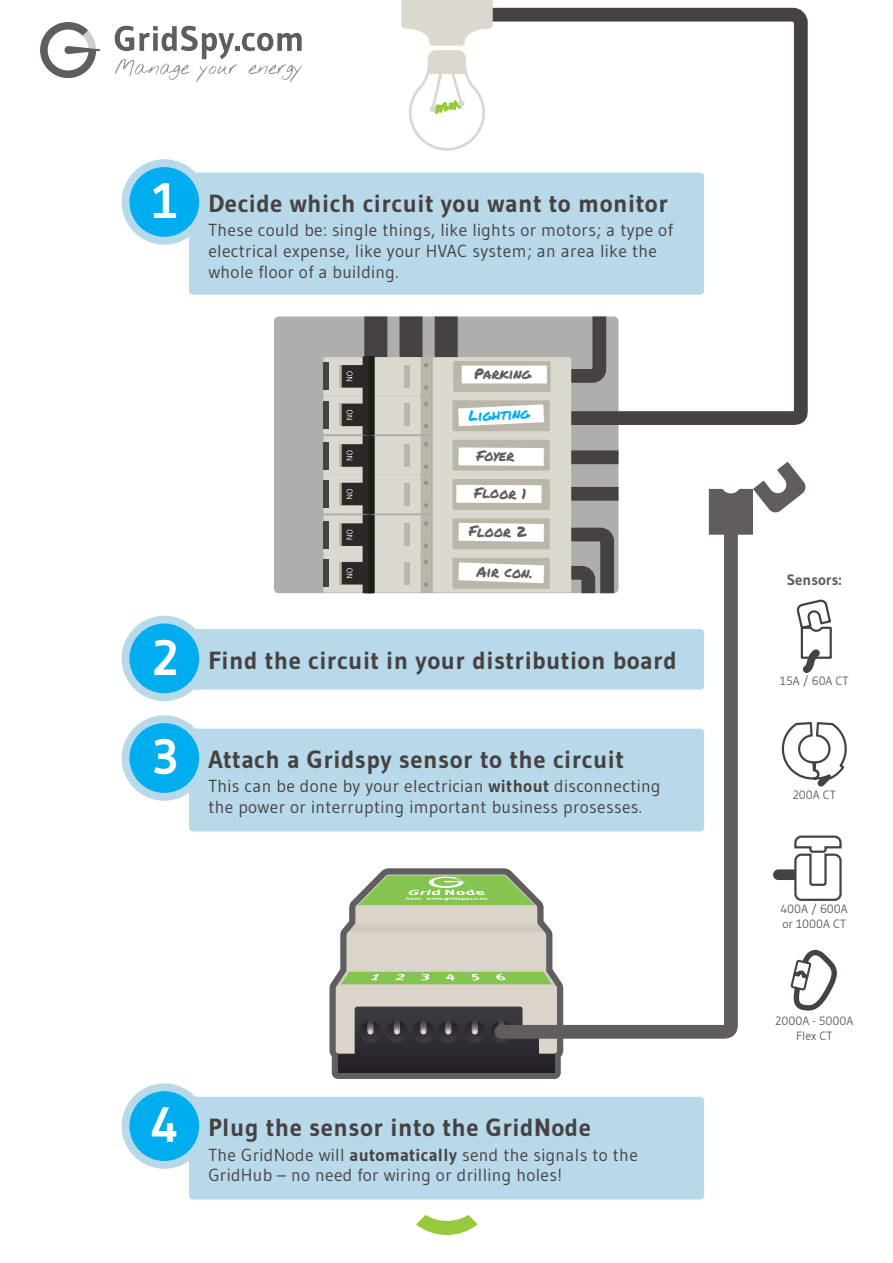
<style>
.page{position:relative;width:893px;height:1263px;background:#fff}
.page>*{position:absolute;margin:0;border:0;box-sizing:border-box;transform-origin:0 0}
.t1{font:700 24.75px "Gudea";letter-spacing:.02em;color:#474242}
.t2{font:17.4px/21px "Gudea";letter-spacing:.02em;color:#474242}
.t3{font:700 15px "Gudea";color:#615d5c}
.t4{font:14.55px "Permanent Marker";color:#615d5c}
.t5{font:14.55px "Permanent Marker";color:#00aeef}
.t6{font:12px/14.4px "Gudea";color:#615d5c}
.s1{font-size:49.5px;color:#fff}
.s2{font-weight:700}
</style>
<div class="page">
<div style="left:274px;top:316px;width:344px;height:277px;background:#b0aead;border-radius:5px"></div>
<div style="left:189px;top:173px;width:515px;height:122px;background:#b8d9e9;border-radius:4px"></div>
<svg style="left:401px;top:7px;width:407px;height:425px"></svg>
<div style="left:559px;top:450px;width:59px;height:14px;background:#474242"></div>
<div style="left:559px;top:487px;width:59px;height:14px;background:#474242"></div>
<div style="left:399px;top:316px;width:23px;height:59px;background:#474242"></div>
<div style="left:364px;top:316px;width:23px;height:59px;background:#474242"></div>
<svg style="left:401px;top:0;width:92px;height:223px"></svg>
<div style="left:122px;top:159px;width:85px;height:86px;background:#b8d9e9;border-radius:50%"></div>
<div style="left:129px;top:167px;width:70px;height:70px;background:#00aeef;border-radius:50%"></div>
<div style="left:189px;top:729px;width:515px;height:102px;background:#b8d9e9;border-radius:4px"></div>
<div style="left:122px;top:715px;width:85px;height:86px;background:#b8d9e9;border-radius:50%"></div>
<div style="left:129px;top:723px;width:70px;height:70px;background:#00aeef;border-radius:50%"></div>
<div style="left:189px;top:1097px;width:515px;height:102px;background:#b8d9e9;border-radius:4px"></div>
<div style="left:122px;top:1083px;width:85px;height:86px;background:#b8d9e9;border-radius:50%"></div>
<div style="left:129px;top:1091px;width:70px;height:70px;background:#00aeef;border-radius:50%"></div>
<div style="left:189px;top:629px;width:515px;height:61px;background:#b8d9e9;border-radius:4px"></div>
<div style="left:122px;top:616px;width:85px;height:85px;background:#b8d9e9;border-radius:50%"></div>
<div style="left:129px;top:623px;width:70px;height:70px;background:#00aeef;border-radius:50%"></div>
<div style="left:334px;top:357px;width:97px;height:39px;background:#bab6a8"></div>
<div style="left:433px;top:357px;width:138px;height:235px;background:#dad8cf"></div>
<div style="left:323px;top:357px;width:98px;height:39px;background:#dad8cf"></div>
<div style="left:453px;top:361px;width:98px;height:31px;background:#bab6a8"></div>
<div style="left:452px;top:558px;width:98px;height:31px;background:#bab6a8"></div>
<div style="left:452px;top:518px;width:98px;height:31px;background:#bab6a8"></div>
<div style="left:452px;top:479px;width:98px;height:31px;background:#bab6a8"></div>
<div style="left:452px;top:440px;width:98px;height:31px;background:#bab6a8"></div>
<div style="left:452px;top:400px;width:98px;height:31px;background:#bab6a8"></div>
<div style="left:404px;top:365px;width:5px;height:23px;background:#bab6a8"></div>
<div style="left:323px;top:363px;width:6px;height:27px;background:#474242"></div>
<div style="left:334px;top:396px;width:97px;height:38px;background:#bab6a8"></div>
<div style="left:323px;top:396px;width:98px;height:38px;background:#dad8cf"></div>
<div style="left:404px;top:404px;width:5px;height:22px;background:#bab6a8"></div>
<div style="left:323px;top:401px;width:6px;height:27px;background:#474242"></div>
<svg style="left:424px;top:402px;width:4px;height:4px"></svg>
<svg style="left:424px;top:424px;width:4px;height:4px"></svg>
<div style="left:334px;top:515px;width:97px;height:39px;background:#bab6a8"></div>
<div style="left:323px;top:515px;width:98px;height:39px;background:#dad8cf"></div>
<div style="left:404px;top:523px;width:5px;height:23px;background:#bab6a8"></div>
<div style="left:323px;top:521px;width:6px;height:27px;background:#474242"></div>
<svg style="left:424px;top:521px;width:4px;height:5px"></svg>
<svg style="left:424px;top:544px;width:4px;height:4px"></svg>
<div style="left:334px;top:554px;width:97px;height:38px;background:#bab6a8"></div>
<div style="left:323px;top:554px;width:98px;height:38px;background:#dad8cf"></div>
<div style="left:404px;top:562px;width:5px;height:22px;background:#bab6a8"></div>
<div style="left:323px;top:560px;width:6px;height:27px;background:#474242"></div>
<svg style="left:424px;top:560px;width:4px;height:4px"></svg>
<svg style="left:424px;top:582px;width:4px;height:5px"></svg>
<div style="left:334px;top:436px;width:97px;height:39px;background:#bab6a8"></div>
<div style="left:323px;top:436px;width:98px;height:39px;background:#dad8cf"></div>
<div style="left:404px;top:444px;width:5px;height:23px;background:#bab6a8"></div>
<div style="left:323px;top:442px;width:6px;height:27px;background:#474242"></div>
<svg style="left:424px;top:442px;width:4px;height:4px"></svg>
<svg style="left:424px;top:465px;width:4px;height:4px"></svg>
<div style="left:334px;top:475px;width:97px;height:38px;background:#bab6a8"></div>
<div style="left:323px;top:475px;width:98px;height:38px;background:#dad8cf"></div>
<div style="left:404px;top:483px;width:5px;height:22px;background:#bab6a8"></div>
<div style="left:323px;top:481px;width:6px;height:27px;background:#474242"></div>
<svg style="left:342px;top:356px;width:33px;height:237px"></svg>
<svg style="left:424px;top:481px;width:4px;height:4px"></svg>
<svg style="left:424px;top:503px;width:4px;height:4px"></svg>
<svg style="left:458px;top:404px;width:86px;height:22px"></svg>
<svg style="left:458px;top:447px;width:86px;height:19px"></svg>
<svg style="left:423px;top:303px;width:190px;height:87px"></svg>
<svg style="left:456px;top:485px;width:86px;height:18px"></svg>
<svg style="left:458px;top:522px;width:30px;height:72px"></svg>
<svg style="left:329px;top:868px;width:234px;height:211px;fill:#615e60"></svg>
<div style="left:338px;top:1001px;width:216px;height:72px;background:#272229"></div>
<svg style="left:336px;top:874px;width:221px;height:180px"></svg>
<svg style="left:416px;top:1215px;width:62px;height:20px"></svg>
<svg style="left:488px;top:519px;width:250px;height:526px"></svg>
<svg style="left:709px;top:462px;width:97px;height:73px"></svg>
<svg style="left:40px;top:22px;width:60px;height:56px"></svg>
<svg style="left:115px;top:26px;width:187px;height:56px"></svg>
<svg style="left:796px;top:599px;width:36px;height:74px"></svg>
<svg style="left:773px;top:835px;width:69px;height:66px"></svg>
<svg style="left:781px;top:722px;width:66px;height:65px"></svg>
<svg style="left:790px;top:950px;width:47px;height:60px"></svg>
<h1 class="t1" style="left:152px;top:188px;width:517px"><span class="s1">1</span> Decide which circuit you want to monitor</h1>
<p class="t2" style="left:208px;top:220px;width:466px">These could be: single things, like lights or motors; a type of electrical expense, like your HVAC system; an area like the whole floor of a building.</p>
<p class="t4" style="left:474px;top:363px;width:59px">Parking</p>
<p class="t5" style="left:468px;top:405px;width:63px;rotate:-3deg">Lighting</p>
<p class="t4" style="left:476px;top:445px;width:39px">Foyer</p>
<p class="t4" style="left:474px;top:482px;width:54px">Floor 1</p>
<p class="t4" style="left:469px;top:520px;width:59px;rotate:1deg">Floor 2</p>
<p class="t4" style="left:477px;top:560px;width:58px;rotate:2deg">Air con.</p>
<h1 class="t1" style="left:152px;top:645px;width:526px"><span class="s1">2</span> Find the circuit in your distribution board</h1>
<h1 class="t1" style="left:152px;top:744px;width:473px"><span class="s1">3</span> Attach a Gridspy sensor to the circuit</h1>
<p class="t2" style="left:208px;top:776px;width:454px">This can be done by your electrician <span class="s2">without</span> disconnecting the power or interrupting important business prosesses.</p>
<h1 class="t1" style="left:152px;top:1112px;width:441px"><span class="s1">4</span> Plug the sensor into the GridNode</h1>
<p class="t2" style="left:208px;top:1144px;width:431px">The GridNode will <span class="s2">automatically</span> send the signals to the<br>GridHub – no need for wiring or drilling holes!</p>
<p class="t3" style="left:787px;top:570px;width:56px">Sensors:</p>
<p class="t6" style="left:780px;top:673px;width:70px">15A / 60A CT</p>
<p class="t6" style="left:793px;top:787px;width:45px">200A CT</p>
<p class="t6" style="left:781px;top:902px;width:69px">400A / 600A or 1000A CT</p>
<p class="t6" style="left:775px;top:1014px;width:80px;text-align:center">2000A - 5000A<br>Flex CT</p>
</div>
